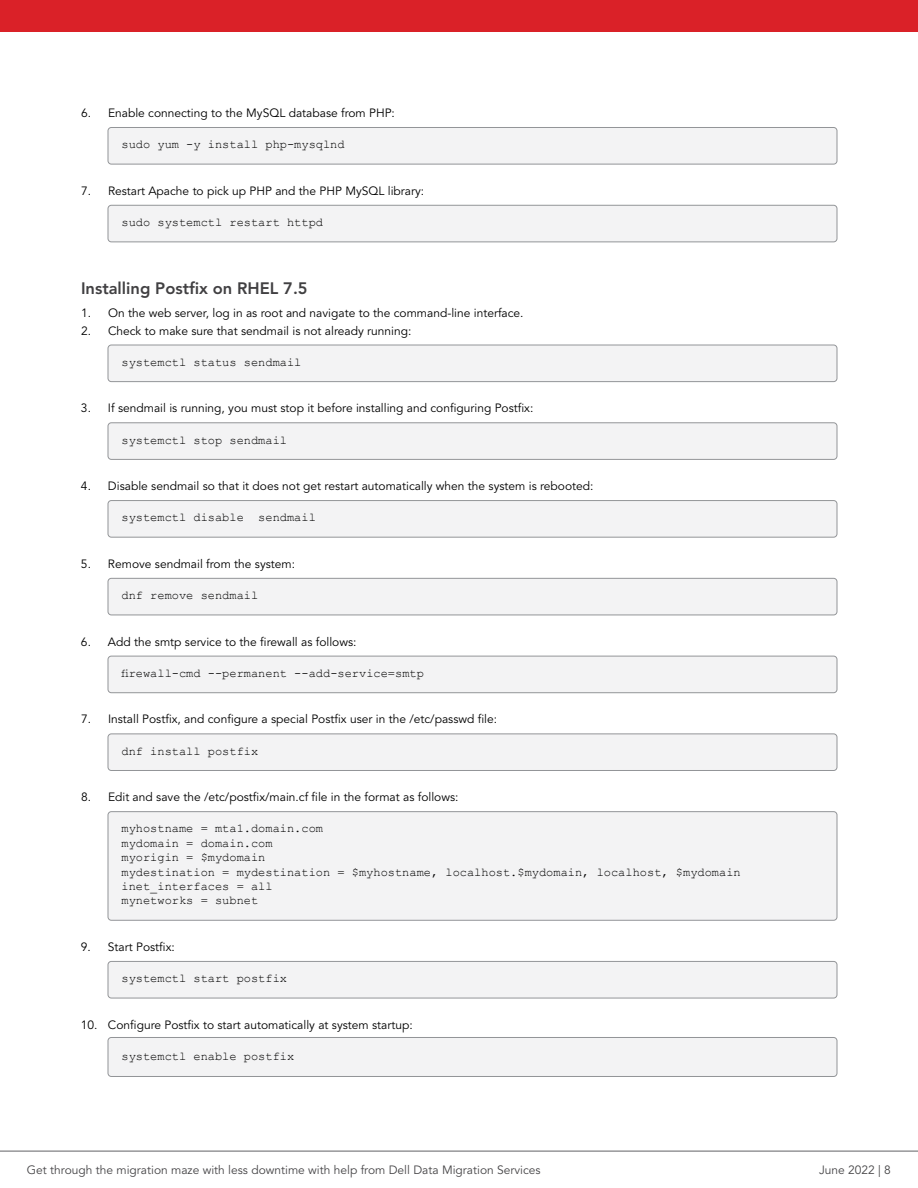
<style>
.page{position:relative;width:918px;height:1188px;background:#fff}
.page>*{position:absolute;margin:0;border:0;box-sizing:border-box;transform-origin:0 0}
.t1{font:800 16.5px "Avenir LT Pro";color:#414042}
.t2{font:12px "Avenir LT Pro";color:#000}
.t3{font:12px/14.4px "Courier New";color:#000}
.t4{font:12px "Avenir LT Pro";color:#464547}
</style>
<div class="page">
<div style="left:108px;top:127px;width:729px;height:37px;background:#f3f3f4;border-radius:3px"></div>
<div style="left:108px;top:127px;width:729px;height:37px;border:1px solid #939598;border-radius:3px"></div>
<div style="left:108px;top:205px;width:729px;height:37px;background:#f3f3f4;border-radius:3px"></div>
<div style="left:108px;top:205px;width:729px;height:37px;border:1px solid #939598;border-radius:3px"></div>
<div style="left:108px;top:345px;width:729px;height:37px;background:#f3f3f4;border-radius:3px"></div>
<div style="left:108px;top:345px;width:729px;height:37px;border:1px solid #939598;border-radius:3px"></div>
<div style="left:108px;top:423px;width:729px;height:36px;background:#f3f3f4;border-radius:3px"></div>
<div style="left:108px;top:423px;width:729px;height:37px;border:1px solid #939598;border-radius:3px"></div>
<div style="left:108px;top:501px;width:729px;height:36px;background:#f3f3f4;border-radius:3px"></div>
<div style="left:108px;top:500px;width:729px;height:37px;border:1px solid #939598;border-radius:3px"></div>
<div style="left:108px;top:578px;width:729px;height:37px;background:#f3f3f4;border-radius:3px"></div>
<div style="left:108px;top:578px;width:729px;height:37px;border:1px solid #939598;border-radius:3px"></div>
<div style="left:108px;top:656px;width:729px;height:37px;background:#f3f3f4;border-radius:3px"></div>
<div style="left:108px;top:656px;width:729px;height:37px;border:1px solid #939598;border-radius:3px"></div>
<div style="left:108px;top:734px;width:729px;height:36px;background:#f3f3f4;border-radius:3px"></div>
<div style="left:108px;top:734px;width:729px;height:37px;border:1px solid #939598;border-radius:3px"></div>
<div style="left:108px;top:812px;width:729px;height:108px;background:#f3f3f4;border-radius:3px"></div>
<div style="left:108px;top:811px;width:729px;height:109px;border:1px solid #939598;border-radius:3px"></div>
<div style="left:108px;top:961px;width:729px;height:37px;background:#f3f3f4;border-radius:3px"></div>
<div style="left:108px;top:961px;width:729px;height:37px;border:1px solid #939598;border-radius:3px"></div>
<div style="left:108px;top:1037px;width:729px;height:39px;background:#f3f3f4;border-radius:3px"></div>
<div style="left:108px;top:1037px;width:729px;height:40px;border:1px solid #939598;border-radius:3px"></div>
<hr style="left:0;top:1151px;width:918px;height:1px;background:#616264">
<div style="left:0;top:0;width:918px;height:32px;background:#da2128"></div>
<p class="t2" style="left:81px;top:106px;width:315px">6. Enable connecting to the MySQL database from PHP:</p>
<p class="t3" style="left:122px;top:137px;width:225px">sudo yum -y install php-mysqlnd</p>
<p class="t2" style="left:81px;top:184px;width:345px">7. Restart Apache to pick up PHP and the PHP MySQL library:</p>
<p class="t3" style="left:122px;top:215px;width:203px">sudo systemctl restart httpd</p>
<h1 class="t1" style="left:81px;top:279px;width:228px">Installing Postfix on RHEL 7.5</h1>
<p class="t2" style="left:81px;top:306px;width:444px">1. On the web server, log in as root and navigate to the command-line interface.</p>
<p class="t2" style="left:81px;top:323px;width:332px">2. Check to make sure that sendmail is not already running:</p>
<p class="t3" style="left:122px;top:355px;width:182px">systemctl status sendmail</p>
<p class="t2" style="left:81px;top:401px;width:454px">3. If sendmail is running, you must stop it before installing and configuring Postfix:</p>
<p class="t3" style="left:121px;top:432px;width:167px">systemctl stop sendmail</p>
<p class="t2" style="left:81px;top:479px;width:514px">4. Disable sendmail so that it does not get restart automatically when the system is rebooted:</p>
<p class="t3" style="left:121px;top:510px;width:196px">systemctl disable sendmail</p>
<p class="t2" style="left:81px;top:557px;width:216px">5. Remove sendmail from the system:</p>
<p class="t3" style="left:121px;top:588px;width:138px">dnf remove sendmail</p>
<p class="t2" style="left:81px;top:634px;width:277px">6. Add the smtp service to the firewall as follows:</p>
<p class="t3" style="left:121px;top:666px;width:304px">firewall-cmd --permanent --add-service=smtp</p>
<p class="t2" style="left:81px;top:712px;width:418px">7. Install Postfix, and configure a special Postfix user in the /etc/passwd file:</p>
<p class="t3" style="left:122px;top:743px;width:138px">dnf install postfix</p>
<p class="t2" style="left:81px;top:790px;width:379px">8. Edit and save the /etc/postfix/main.cf file in the format as follows:</p>
<p class="t3" style="left:121px;top:821px;width:621px">myhostname = mta1.domain.com<br>mydomain = domain.com<br>myorigin = $mydomain<br>mydestination = mydestination = $myhostname, localhost.$mydomain, localhost, $mydomain inet_interfaces = all<br>mynetworks = subnet</p>
<p class="t2" style="left:81px;top:940px;width:95px">9. Start Postfix:</p>
<p class="t3" style="left:121px;top:971px;width:167px">systemctl start postfix</p>
<p class="t2" style="left:81px;top:1017px;width:333px">10. Configure Postfix to start automatically at system startup:</p>
<p class="t3" style="left:121px;top:1049px;width:174px">systemctl enable postfix</p>
<p class="t4" style="left:27px;top:1163px;width:515px">Get through the migration maze with less downtime with help from Dell Data Migration Services</p>
<p class="t4" style="left:819px;top:1163px;width:73px">June 2022 | 8</p>
</div>
